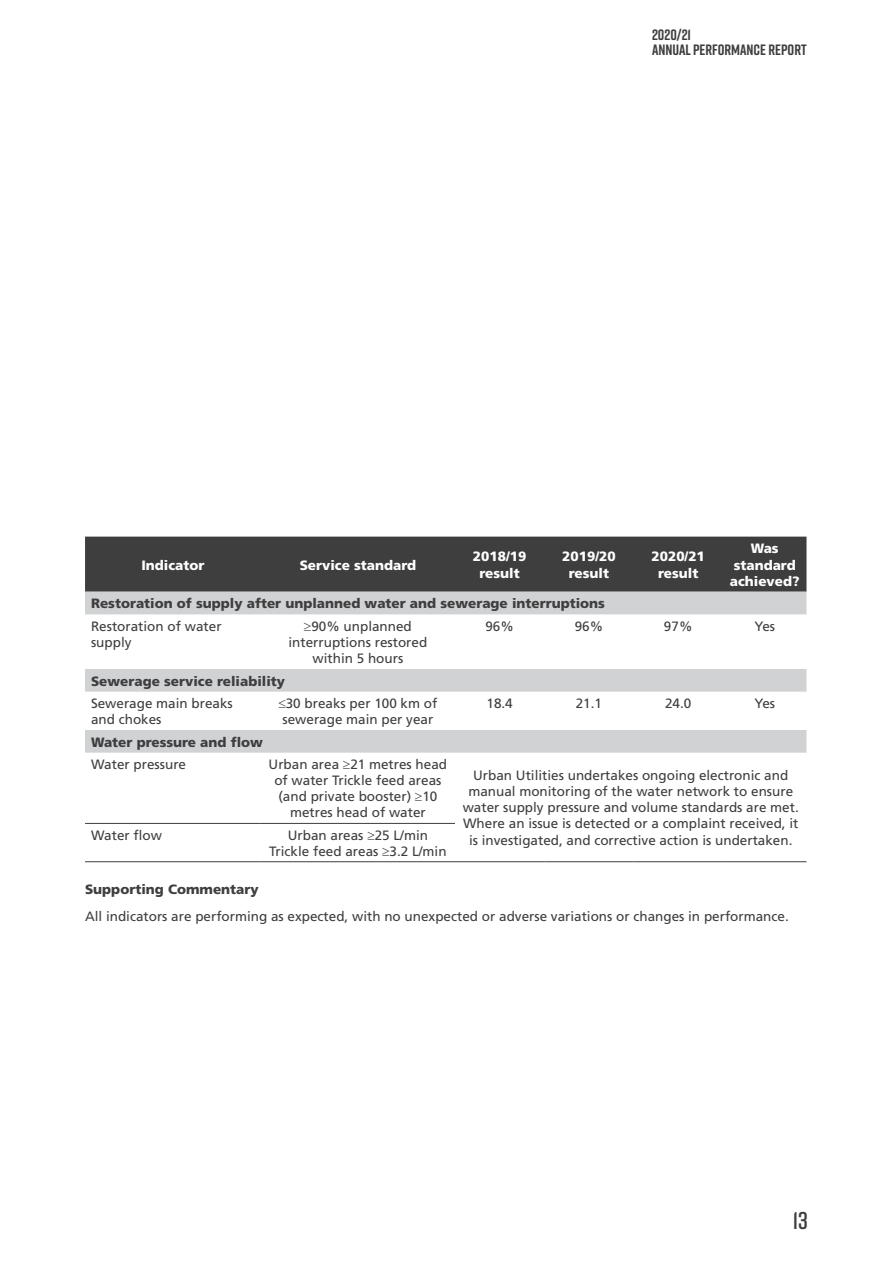
<style>
.page{position:relative;width:893px;height:1263px;background:#fff}
.page>*{position:absolute;margin:0;border:0;box-sizing:border-box;transform-origin:0 0}
.t1{font:600 24.3px "Rift";color:#3e3e3f}
.t2{font:700 15px/15px "Rift";color:#3e3e3f}
.t3{font:13.5px/16.2px "Frutiger LT";color:#3e3e3f;text-align:center}
.t4{font:900 13.5px "Frutiger LT";color:#3e3e3f}
.t5{font:900 13.5px/16.2px "Frutiger LT";color:#fff;text-align:center}
</style>
<div class="page">
<div style="left:85px;top:537px;width:721px;height:55px;background:#3e3e3f"></div>
<svg style="left:85px;top:592px;width:721px;height:161px"></svg>
<hr style="left:455px;top:861px;width:89px;height:1px;background:#3e3e3f">
<hr style="left:544px;top:861px;width:90px;height:1px;background:#3e3e3f">
<hr style="left:634px;top:861px;width:89px;height:1px;background:#3e3e3f">
<hr style="left:723px;top:861px;width:83px;height:1px;background:#3e3e3f">
<hr style="left:85px;top:823px;width:176px;height:1px;background:#3e3e3f">
<hr style="left:261px;top:823px;width:194px;height:1px;background:#3e3e3f">
<hr style="left:85px;top:861px;width:176px;height:1px;background:#3e3e3f">
<hr style="left:261px;top:861px;width:194px;height:1px;background:#3e3e3f">
<p class="t2" style="left:652px;top:27px;width:156px">2020/21<br>ANNUAL PERFORMANCE REPORT</p>
<p class="t5" style="left:141px;top:557px;width:65px">Indicator</p>
<p class="t5" style="left:300px;top:557px;width:118px">Service standard</p>
<p class="t5" style="left:473px;top:548px;width:55px">2018/19 result</p>
<p class="t5" style="left:562px;top:548px;width:55px">2019/20 result</p>
<p class="t5" style="left:652px;top:548px;width:55px">2020/21 result</p>
<p class="t5" style="left:730px;top:540px;width:71px">Was standard achieved?</p>
<p class="t4" style="left:91px;top:595px;width:515px">Restoration of supply after unplanned water and sewerage interruptions</p>
<p class="t3" style="left:91px;top:618px;width:132px;text-align:left">Restoration of water supply</p>
<p class="t3" style="left:288px;top:618px;width:140px">≥90% unplanned interruptions restored within 5 hours</p>
<p class="t3" style="left:485px;top:618px;width:30px">96%</p>
<p class="t3" style="left:575px;top:618px;width:30px">96%</p>
<p class="t3" style="left:664px;top:618px;width:30px">97%</p>
<p class="t3" style="left:754px;top:618px;width:22px">Yes</p>
<p class="t4" style="left:91px;top:673px;width:196px">Sewerage service reliability</p>
<p class="t3" style="left:91px;top:695px;width:143px;text-align:left">Sewerage main breaks and chokes</p>
<p class="t3" style="left:278px;top:695px;width:160px">≤30 breaks per 100 km of sewerage main per year</p>
<p class="t3" style="left:486px;top:695px;width:28px">18.4</p>
<p class="t3" style="left:576px;top:695px;width:28px">21.1</p>
<p class="t3" style="left:665px;top:695px;width:28px">24.0</p>
<p class="t3" style="left:754px;top:695px;width:22px">Yes</p>
<p class="t4" style="left:91px;top:734px;width:173px">Water pressure and flow</p>
<p class="t3" style="left:91px;top:756px;width:97px">Water pressure</p>
<p class="t3" style="left:269px;top:756px;width:180px">Urban area ≥21 metres head of water Trickle feed areas (and private booster) ≥10 metres head of water</p>
<p class="t3" style="left:463px;top:767px;width:338px">Urban Utilities undertakes ongoing electronic and manual monitoring of the water network to ensure water supply pressure and volume standards are met.<br>Where an issue is detected or a complaint received, it</p>
<p class="t3" style="left:91px;top:827px;width:73px">Water flow</p>
<p class="t3" style="left:269px;top:827px;width:179px">Urban areas ≥25 L/min<br>Trickle feed areas ≥3.2 L/min</p>
<p class="t3" style="left:469px;top:832px;width:325px">is investigated, and corrective action is undertaken.</p>
<p class="t4" style="left:85px;top:881px;width:175px">Supporting Commentary</p>
<p class="t3" style="left:85px;top:908px;width:705px">All indicators are performing as expected, with no unexpected or adverse variations or changes in performance.</p>
<h1 class="t1" style="left:793px;top:1203px;width:17px">13</h1>
</div>
